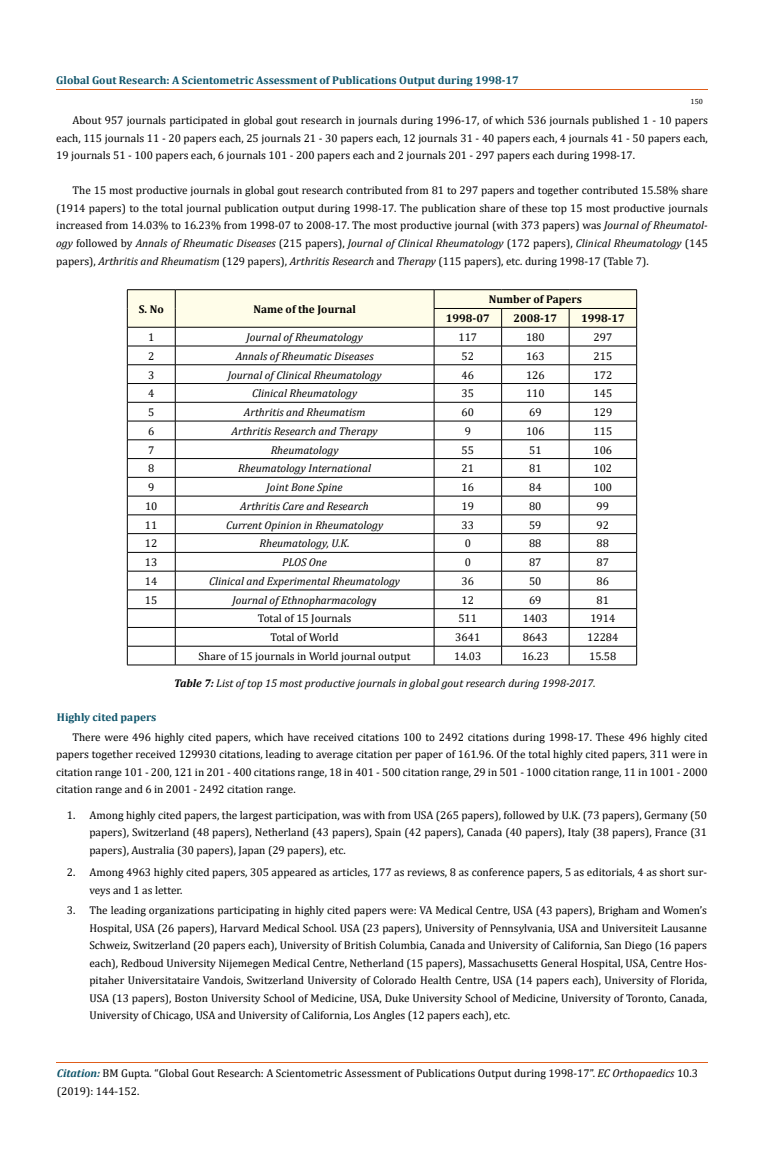
<style>
.page{position:relative;width:764px;height:1172px;background:#fff}
.page>*{position:absolute;margin:0;border:0;box-sizing:border-box;transform-origin:0 0}
.t1{font:11.25px/17.5px "Cambria";color:#000;text-align:justify}
.t2{font:italic 11.25px "Cambria";color:#000}
.t3{font:700 11.25px "Cambria";color:#0e546a}
.t4{font:700 11.25px/18.8px "Cambria";color:#000}
.t5{font:7.5px "Cambria";color:#000}
.s1{font-style:italic}
.s2{font-family:"Calibri";font-style:normal}
.s3{font-weight:700}
.s4{font-weight:700;font-style:italic;color:#0e546a}
</style>
<div class="page">
<hr style="left:56px;top:90px;width:652px;height:1px;background:#e05d1a">
<hr style="left:56px;top:1061px;width:652px;height:1px;background:#e05d1a">
<hr style="left:127px;top:289px;width:48px;height:1px;background:#000">
<hr style="left:175px;top:289px;width:259px;height:1px;background:#000">
<hr style="left:434px;top:289px;width:67px;height:1px;background:#000">
<hr style="left:501px;top:289px;width:68px;height:1px;background:#000">
<hr style="left:569px;top:289px;width:68px;height:1px;background:#000">
<svg style="left:127px;top:290px;width:510px;height:374px"></svg>
<hr style="left:127px;top:664px;width:48px;height:1px;background:#000">
<hr style="left:175px;top:664px;width:259px;height:1px;background:#000">
<hr style="left:434px;top:664px;width:67px;height:1px;background:#000">
<hr style="left:501px;top:664px;width:68px;height:1px;background:#000">
<hr style="left:569px;top:664px;width:68px;height:1px;background:#000">
<p class="t3" style="left:56px;top:72px;width:464px">Global Gout Research: A Scientometric Assessment of Publications Output during 1998-17</p>
<p class="t1" style="left:56px;top:111px;width:653px;text-indent:16px">About 957 journals participated in global gout research in journals during 1996-17, of which 536 journals published 1 - 10 papers each, 115 journals 11 - 20 papers each, 25 journals 21 - 30 papers each, 12 journals 31 - 40 papers each, 4 journals 41 - 50 papers each, 19 journals 51 - 100 papers each, 6 journals 101 - 200 papers each and 2 journals 201 - 297 papers each during 1998-17.</p>
<p class="t1" style="left:56px;top:182px;width:653px;text-indent:16px">The 15 most productive journals in global gout research contributed from 81 to 297 papers and together contributed 15.58% share (1914 papers) to the total journal publication output during 1998-17. The publication share of these top 15 most productive journals increased from 14.03% to 16.23% from 1998-07 to 2008-17. The most productive journal (with 373 papers) was <span class="s1">Journal of Rheumatol&shy;ogy</span> followed by <span class="s1">Annals of Rheumatic Diseases</span> (215 papers), <span class="s1">Journal of Clinical Rheumatology</span> (172 papers), <span class="s1">Clinical Rheumatology</span> (145 papers), <span class="s1">Arthritis and Rheumatism</span> (129 papers), <span class="s1">Arthritis Research</span> and <span class="s1">Therapy</span> (115 papers), etc. during 1998-17 (Table 7).</p>
<p class="t5" style="left:690px;top:97px;width:14px">150</p>
<p class="t4" style="left:139px;top:299px;width:26px">S. No</p>
<p class="t4" style="left:253px;top:299px;width:104px">Name of the Journal</p>
<p class="t4" style="left:446px;top:290px;width:137px;text-indent:43px">Number of Papers<br>1998-07</p>
<p class="t4" style="left:513px;top:308px;width:45px">2008-17</p>
<p class="t4" style="left:581px;top:308px;width:45px">1998-17</p>
<p class="t1" style="left:148px;top:328px;width:8px">1</p>
<p class="t2" style="left:246px;top:329px;width:118px">Journal of Rheumatology</p>
<p class="t1" style="left:458px;top:328px;width:20px">117</p>
<p class="t1" style="left:526px;top:328px;width:20px">180</p>
<p class="t1" style="left:593px;top:328px;width:20px">297</p>
<p class="t1" style="left:148px;top:347px;width:8px">2</p>
<p class="t2" style="left:236px;top:348px;width:139px">Annals of Rheumatic Diseases</p>
<p class="t1" style="left:461px;top:347px;width:14px">52</p>
<p class="t1" style="left:526px;top:347px;width:20px">163</p>
<p class="t1" style="left:593px;top:347px;width:20px">215</p>
<p class="t1" style="left:148px;top:366px;width:8px">3</p>
<p class="t2" style="left:228px;top:367px;width:155px">Journal of Clinical Rheumatology</p>
<p class="t1" style="left:461px;top:366px;width:14px">46</p>
<p class="t1" style="left:526px;top:366px;width:20px">126</p>
<p class="t1" style="left:593px;top:366px;width:20px">172</p>
<p class="t1" style="left:148px;top:384px;width:8px">4</p>
<p class="t2" style="left:252px;top:385px;width:107px">Clinical Rheumatology</p>
<p class="t1" style="left:461px;top:384px;width:14px">35</p>
<p class="t1" style="left:526px;top:384px;width:20px">110</p>
<p class="t1" style="left:593px;top:384px;width:20px">145</p>
<p class="t1" style="left:148px;top:403px;width:8px">5</p>
<p class="t2" style="left:244px;top:404px;width:123px">Arthritis and Rheumatism</p>
<p class="t1" style="left:461px;top:403px;width:14px">60</p>
<p class="t1" style="left:529px;top:403px;width:14px">69</p>
<p class="t1" style="left:593px;top:403px;width:20px">129</p>
<p class="t1" style="left:148px;top:422px;width:8px">6</p>
<p class="t2" style="left:232px;top:423px;width:148px">Arthritis Research and Therapy</p>
<p class="t1" style="left:465px;top:422px;width:8px">9</p>
<p class="t1" style="left:526px;top:422px;width:20px">106</p>
<p class="t1" style="left:593px;top:422px;width:20px">115</p>
<p class="t1" style="left:148px;top:441px;width:8px">7</p>
<p class="t2" style="left:271px;top:442px;width:69px">Rheumatology</p>
<p class="t1" style="left:461px;top:441px;width:14px">55</p>
<p class="t1" style="left:529px;top:441px;width:14px">51</p>
<p class="t1" style="left:593px;top:441px;width:20px">106</p>
<p class="t1" style="left:148px;top:459px;width:8px">8</p>
<p class="t2" style="left:238px;top:460px;width:134px">Rheumatology International</p>
<p class="t1" style="left:461px;top:459px;width:14px">21</p>
<p class="t1" style="left:529px;top:459px;width:14px">81</p>
<p class="t1" style="left:593px;top:459px;width:20px">102</p>
<p class="t1" style="left:148px;top:478px;width:8px">9</p>
<p class="t2" style="left:267px;top:479px;width:77px">Joint Bone Spine</p>
<p class="t1" style="left:461px;top:478px;width:14px">16</p>
<p class="t1" style="left:529px;top:478px;width:14px">84</p>
<p class="t1" style="left:593px;top:478px;width:20px">100</p>
<p class="t1" style="left:145px;top:497px;width:14px">10</p>
<p class="t2" style="left:240px;top:498px;width:130px">Arthritis Care and Research</p>
<p class="t1" style="left:461px;top:497px;width:14px">19</p>
<p class="t1" style="left:529px;top:497px;width:14px">80</p>
<p class="t1" style="left:596px;top:497px;width:14px">99</p>
<p class="t1" style="left:145px;top:516px;width:14px">11</p>
<p class="t2" style="left:226px;top:517px;width:159px">Current Opinion in Rheumatology</p>
<p class="t1" style="left:461px;top:516px;width:14px">33</p>
<p class="t1" style="left:529px;top:516px;width:14px">59</p>
<p class="t1" style="left:596px;top:516px;width:14px">92</p>
<p class="t1" style="left:145px;top:534px;width:14px">12</p>
<p class="t2" style="left:259px;top:535px;width:92px">Rheumatology, U.K.</p>
<p class="t1" style="left:465px;top:534px;width:8px">0</p>
<p class="t1" style="left:529px;top:534px;width:14px">88</p>
<p class="t1" style="left:596px;top:534px;width:14px">88</p>
<p class="t1" style="left:145px;top:553px;width:14px">13</p>
<p class="t2" style="left:282px;top:554px;width:46px">PLOS One</p>
<p class="t1" style="left:465px;top:553px;width:8px">0</p>
<p class="t1" style="left:529px;top:553px;width:14px">87</p>
<p class="t1" style="left:596px;top:553px;width:14px">87</p>
<p class="t1" style="left:145px;top:572px;width:14px">14</p>
<p class="t2" style="left:209px;top:573px;width:192px">Clinical and Experimental Rheumatology</p>
<p class="t1" style="left:461px;top:572px;width:14px">36</p>
<p class="t1" style="left:529px;top:572px;width:14px">50</p>
<p class="t1" style="left:596px;top:572px;width:14px">86</p>
<p class="t1" style="left:145px;top:591px;width:14px">15</p>
<p class="t2" style="left:232px;top:592px;width:146px">Journal of Ethnopharmacolog<span class="s2">y</span></p>
<p class="t1" style="left:461px;top:591px;width:14px">12</p>
<p class="t1" style="left:529px;top:591px;width:14px">69</p>
<p class="t1" style="left:596px;top:591px;width:14px">81</p>
<p class="t1" style="left:258px;top:609px;width:95px">Total of 15 Journals</p>
<p class="t1" style="left:458px;top:609px;width:20px">511</p>
<p class="t1" style="left:523px;top:609px;width:26px">1403</p>
<p class="t1" style="left:590px;top:609px;width:26px">1914</p>
<p class="t1" style="left:271px;top:628px;width:69px">Total of World</p>
<p class="t1" style="left:455px;top:628px;width:26px">3641</p>
<p class="t1" style="left:523px;top:628px;width:26px">8643</p>
<p class="t1" style="left:587px;top:628px;width:33px">12284</p>
<p class="t1" style="left:199px;top:647px;width:213px">Share of 15 journals in World journal output</p>
<p class="t1" style="left:454px;top:647px;width:29px">14.03</p>
<p class="t1" style="left:521px;top:647px;width:29px">16.23</p>
<p class="t1" style="left:589px;top:647px;width:29px">15.58</p>
<p class="t2" style="left:174px;top:675px;width:423px"><span class="s3">Table 7:</span> List of top 15 most productive journals in global gout research during 1998-2017.</p>
<p class="t3" style="left:57px;top:709px;width:101px">Highly cited papers</p>
<p class="t1" style="left:56px;top:728px;width:653px;text-indent:16px">There were 496 highly cited papers, which have received citations 100 to 2492 citations during 1998-17. These 496 highly cited papers together received 129930 citations, leading to average citation per paper of 161.96. Of the total highly cited papers, 311 were in citation range 101 - 200, 121 in 201 - 400 citations range, 18 in 401 - 500 citation range, 29 in 501 - 1000 citation range, 11 in 1001 - 2000 citation range and 6 in 2001 - 2492 citation range.</p>
<p class="t1" style="left:89px;top:806px;width:619px;text-indent:-23px">1. Among highly cited papers, the largest participation, was with from USA (265 papers), followed by U.K. (73 papers), Germany (50 papers), Switzerland (48 papers), Netherland (43 papers), Spain (42 papers), Canada (40 papers), Italy (38 papers), France (31 papers), Australia (30 papers), Japan (29 papers), etc.</p>
<p class="t1" style="left:89px;top:863px;width:619px;text-indent:-23px">2. Among 4963 highly cited papers, 305 appeared as articles, 177 as reviews, 8 as conference papers, 5 as editorials, 4 as short sur&shy;veys and 1 as letter.</p>
<p class="t1" style="left:89px;top:901px;width:619px;text-indent:-23px">3. The leading organizations participating in highly cited papers were: VA Medical Centre, USA (43 papers), Brigham and Women’s Hospital, USA (26 papers), Harvard Medical School. USA (23 papers), University of Pennsylvania, USA and Universiteit Lausanne Schweiz, Switzerland (20 papers each), University of British Columbia, Canada and University of California, San Diego (16 papers each), Redboud University Nijemegen Medical Centre, Netherland (15 papers), Massachusetts General Hospital, USA, Centre Hos&shy;pitaher Universitataire Vandois, Switzerland University of Colorado Health Centre, USA (14 papers each), University of Florida, USA (13 papers), Boston University School of Medicine, USA, Duke University School of Medicine, University of Toronto, Canada, University of Chicago, USA and University of California, Los Angles (12 papers each), etc.</p>
<p class="t1" style="left:57px;top:1064px;width:642px"><span class="s4">Citation:</span> BM Gupta<span class="s1">.</span> “Global Gout Research: A Scientometric Assessment of Publications Output during 1998-17”. <span class="s1">EC Orthopaedics</span> 10.3 (2019): 144-152.</p>
</div>
